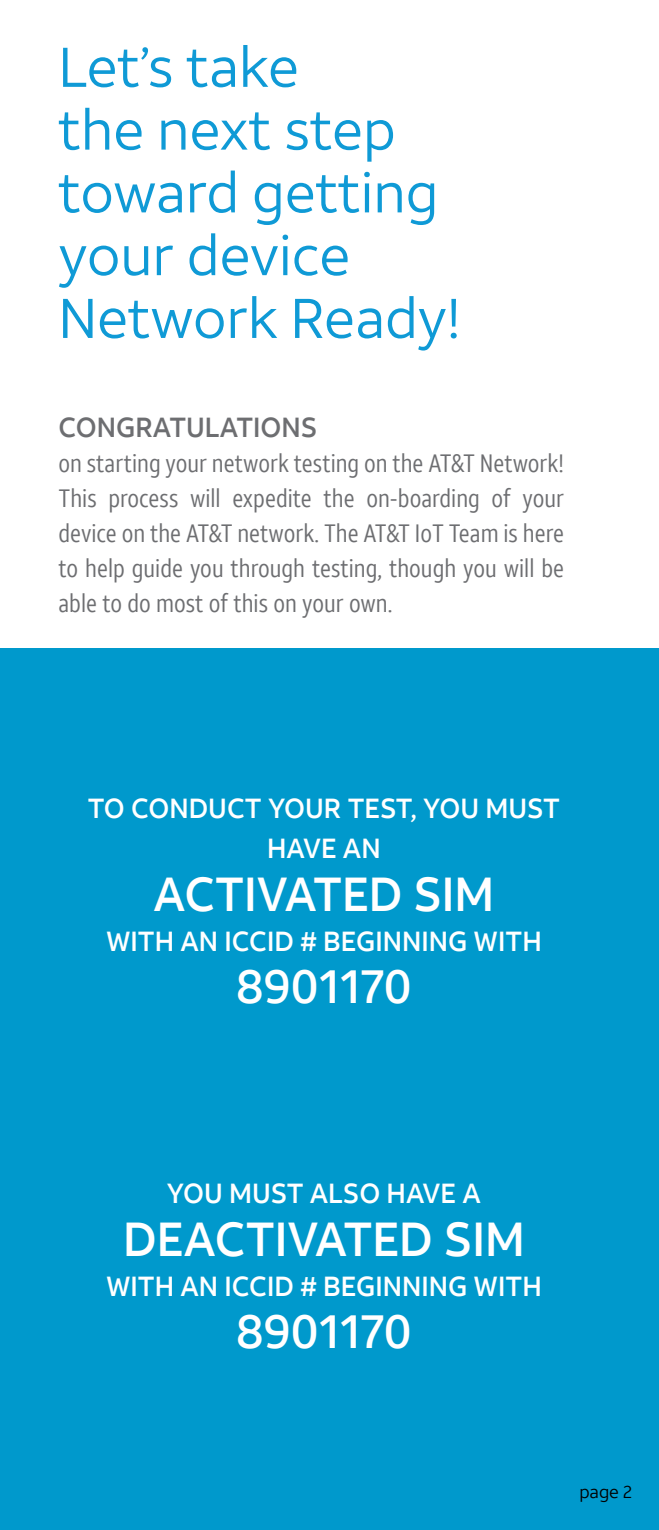
<style>
.page{position:relative;width:659px;height:1530px;background:#fff}
.page>*{position:absolute;margin:0;border:0;box-sizing:border-box;transform-origin:0 0}
.t1{font:55.75px/62.8px "ATT Aleck Sans";color:#0f9ad6}
.t2{font:500 47.5px "ATT Aleck Sans";color:#fff}
.t3{font:500 27.5px/40px "ATT Aleck Sans";color:#fff;text-align:center}
.t4{font:500 27.5px "ATT Aleck Sans";color:#6d6e71}
.t5{font:25px/35px "ATT Aleck Cd";color:#6d6e71;text-align:justify}
.t6{font:17.5px "ATT Aleck Sans";color:#000}
</style>
<div class="page">
<div style="left:0;top:649px;width:659px;height:881px;background:#09c"></div>
<h1 class="t1" style="left:59px;top:36px;width:403px">Let’s take<br>the next step toward getting your device<br>Network Ready!</h1>
<p class="t4" style="left:59px;top:410px;width:260px">CONGRATULATIONS</p>
<p class="t5" style="left:59px;top:446px;width:507px">on starting your network testing on the AT&amp;T Network!<br>This process will expedite the on-boarding of your device on the AT&amp;T network. The AT&amp;T IoT Team is here to help guide you through testing, though you will be able to do most of this on your own.</p>
<p class="t3" style="left:88px;top:788px;width:473px">TO CONDUCT YOUR TEST, YOU MUST<br>HAVE AN</p>
<h2 class="t2" style="left:153px;top:864px;width:342px">ACTIVATED SIM</h2>
<p class="t3" style="left:106px;top:921px;width:437px">WITH AN ICCID # BEGINNING WITH</p>
<h2 class="t2" style="left:236px;top:957px;width:177px">8901170</h2>
<p class="t3" style="left:167px;top:1174px;width:315px">YOU MUST ALSO HAVE A</p>
<h2 class="t2" style="left:123px;top:1209px;width:403px">DEACTIVATED SIM</h2>
<p class="t3" style="left:106px;top:1266px;width:437px">WITH AN ICCID # BEGINNING WITH</p>
<h2 class="t2" style="left:236px;top:1302px;width:177px">8901170</h2>
<p class="t6" style="left:579px;top:1481px;width:54px">page 2</p>
</div>
